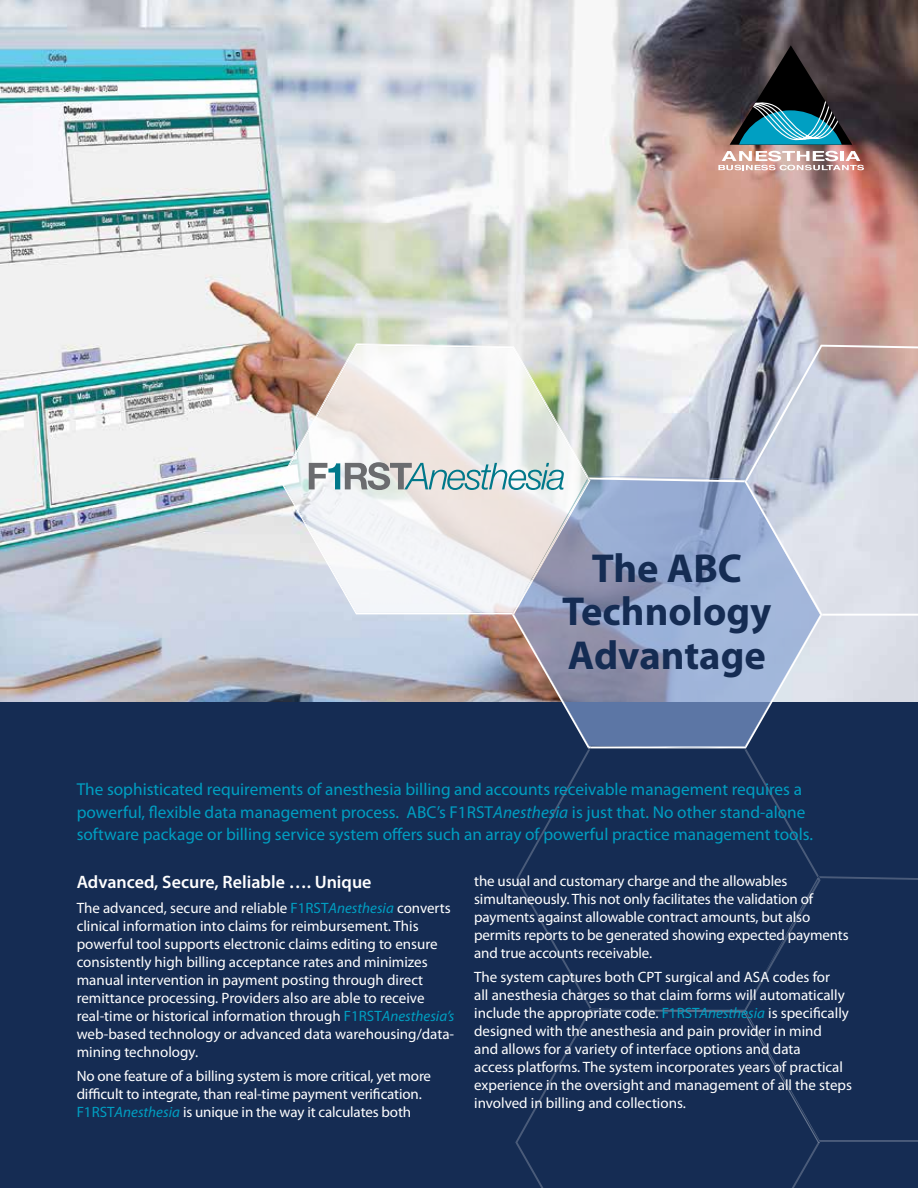
<style>
.page{position:relative;width:918px;height:1188px;background:#fff}
.page>*{position:absolute;margin:0;border:0;box-sizing:border-box;transform-origin:0 0}
.t1{font:700 40.5px/43px "Myriad Pro";color:#152c53;text-align:center}
.t2{font:600 18px "Myriad Pro";color:#fff}
.t3{font:17.25px/22.5px "Myriad Pro";color:#009fc2}
.t4{font:15px/18px "Myriad Pro";color:#fff}
.s1{font-style:italic}
.s2{color:#009fc2}
.s3{font-style:italic;color:#009fc2}
</style>
<div class="page">
<img style="left:0;top:0;width:918px;height:702px">
<div style="left:0;top:702px;width:918px;height:486px;background:#152c53"></div>
<svg style="left:514px;top:477px;width:306px;height:269px;background:#8796b7"></svg>
<svg style="left:281px;top:344px;width:307px;height:269px"></svg>
<svg style="left:745px;top:345px;width:173px;height:271px;background:#c9ccd7"></svg>
<svg style="left:745px;top:480px;width:78px;height:136px;background:#bac7de"></svg>
<svg style="left:588px;top:746px;width:158px;height:1px"></svg>
<svg style="left:819px;top:876px;width:99px;height:266px"></svg>
<svg style="left:516px;top:747px;width:303px;height:261px"></svg>
<svg style="left:515px;top:1008px;width:305px;height:180px"></svg>
<svg style="left:590px;top:877px;width:231px;height:266px"></svg>
<svg style="left:309px;top:462px;width:281px;height:152px"></svg>
<svg style="left:730px;top:45px;width:122px;height:100px;background:#2a434b"></svg>
<svg style="left:718px;top:151px;width:146px;height:19px"></svg>
<h1 class="t1" style="left:562px;top:546px;width:211px">The ABC<br>Technology<br>Advantage</h1>
<p class="t3" style="left:77px;top:778px;width:738px">The sophisticated requirements of anesthesia billing and accounts receivable management requires a powerful, flexible data management process. ABC’s F1RST<span class="s1">Anesthesia</span> is just that. No other stand-alone software package or billing service system offers such an array of powerful practice management tools.</p>
<p class="t2" style="left:77px;top:870px;width:296px">Advanced, Secure, Reliable …. Unique</p>
<p class="t4" style="left:77px;top:898px;width:379px">The advanced, secure and reliable <span class="s2">F1RST</span><span class="s3">Anesthesia</span> converts clinical information into claims for reimbursement. This powerful tool supports electronic claims editing to ensure consistently high billing acceptance rates and minimizes manual intervention in payment posting through direct remittance processing. Providers also are able to receive real-time or historical information through <span class="s2">F1RST</span><span class="s3">Anesthesia’s </span>web-based technology or advanced data warehousing/data&shy;mining technology.</p>
<p class="t4" style="left:77px;top:1067px;width:356px">No one feature of a billing system is more critical, yet more difficult to integrate, than real-time payment verification.<br><span class="s2">F1RST</span><span class="s3">Anesthesia</span> is unique in the way it calculates both</p>
<p class="t4" style="left:474px;top:871px;width:376px">the usual and customary charge and the allowables simultaneously. This not only facilitates the validation of payments against allowable contract amounts, but also permits reports to be generated showing expected payments and true accounts receivable.</p>
<p class="t4" style="left:474px;top:968px;width:379px">The system captures both CPT surgical and ASA codes for<br>all anesthesia charges so that claim forms will automatically include the appropriate code. <span class="s2">F1RST</span><span class="s3">Anesthesia</span> is specifically designed with the anesthesia and pain provider in mind<br>and allows for a variety of interface options and data<br>access platforms. The system incorporates years of practical experience in the oversight and management of all the steps involved in billing and collections.</p>
</div>
